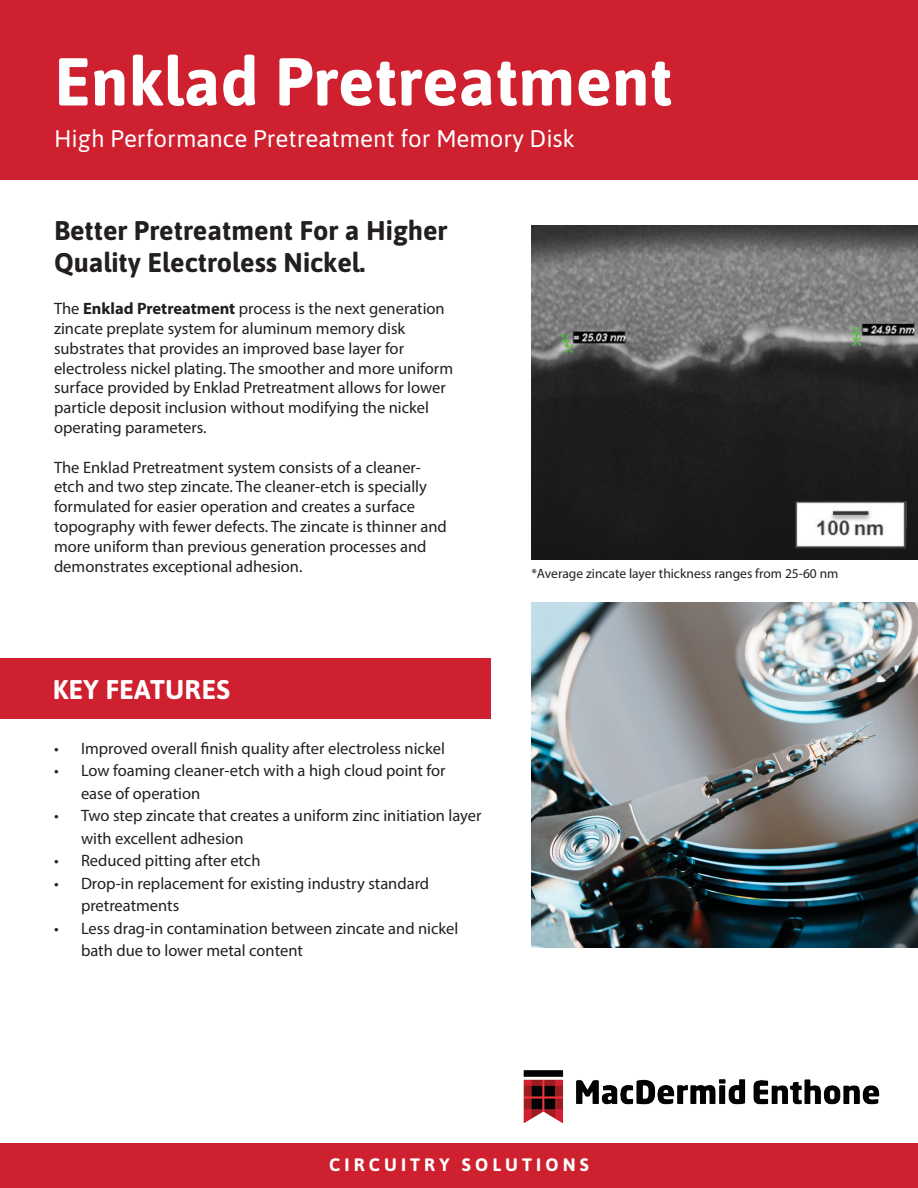
<style>
.page{position:relative;width:918px;height:1188px;background:#fff}
.page>*{position:absolute;margin:0;border:0;box-sizing:border-box;transform-origin:0 0}
.t1{font:700 67.5px "Asap";color:#fff}
.t2{font:700 27px/32.4px "Asap";color:#231f20}
.t3{font:700 27px "Asap";letter-spacing:.01em;color:#fff}
.t4{font:24px "Asap";color:#fff}
.t5{font:700 18px "Asap";letter-spacing:.23em;color:#fff}
.t6{font:16.5px/19.8px "Myriad Pro";color:#231f20}
.t7{font:13.5px "Myriad Pro";color:#231f20}
.s1{font-weight:700}
</style>
<div class="page">
<div style="left:0;top:0;width:918px;height:180px;background:#cf202f"></div>
<img style="left:531px;top:226px;width:387px;height:333px">
<img style="left:531px;top:603px;width:387px;height:345px">
<div style="left:0;top:658px;width:490px;height:60px;background:#cf202f"></div>
<div style="left:0;top:1143px;width:918px;height:45px;background:#cf202f"></div>
<img style="left:523px;top:1070px;width:357px;height:52px">
<p class="t1" style="left:54px;top:34px;width:620px">Enklad Pretreatment</p>
<p class="t4" style="left:54px;top:122px;width:523px">High Performance Pretreatment for Memory Disk</p>
<p class="t2" style="left:54px;top:213px;width:395px">Better Pretreatment For a Higher<br>Quality Electroless Nickel.</p>
<p class="t6" style="left:54px;top:299px;width:401px">The <span class="s1">Enklad Pretreatment</span> process is the next generation zincate preplate system for aluminum memory disk substrates that provides an improved base layer for electroless nickel plating. The smoother and more uniform surface provided by Enklad Pretreatment allows for lower particle deposit inclusion without modifying the nickel operating parameters.</p>
<p class="t6" style="left:54px;top:457px;width:394px">The Enklad Pretreatment system consists of a cleaner&shy;etch and two step zincate. The cleaner-etch is specially formulated for easier operation and creates a surface topography with fewer defects. The zincate is thinner and more uniform than previous generation processes and demonstrates exceptional adhesion.</p>
<p class="t3" style="left:53px;top:671px;width:179px">KEY FEATURES</p>
<p class="t6" style="left:54px;top:738px;width:392px">• Improved overall finish quality after electroless nickel</p>
<p class="t6" style="left:81px;top:759px;width:366px;line-height:22.5px;text-indent:-27px">• Low foaming cleaner-etch with a high cloud point for ease of operation</p>
<p class="t6" style="left:81px;top:804px;width:402px;line-height:22.5px;text-indent:-27px">• Two step zincate that creates a uniform zinc initiation layer with excellent adhesion</p>
<p class="t6" style="left:54px;top:851px;width:208px">• Reduced pitting after etch</p>
<p class="t6" style="left:81px;top:872px;width:350px;line-height:22.5px;text-indent:-27px">• Drop-in replacement for existing industry standard pretreatments</p>
<p class="t6" style="left:81px;top:917px;width:379px;line-height:22.5px;text-indent:-27px">• Less drag-in contamination between zincate and nickel bath due to lower metal content</p>
<p class="t7" style="left:531px;top:565px;width:309px">*Average zincate layer thickness ranges from 25-60 nm</p>
<p class="t5" style="left:329px;top:1152px;width:261px">CIRCUITRY SOLUTIONS</p>
</div>
